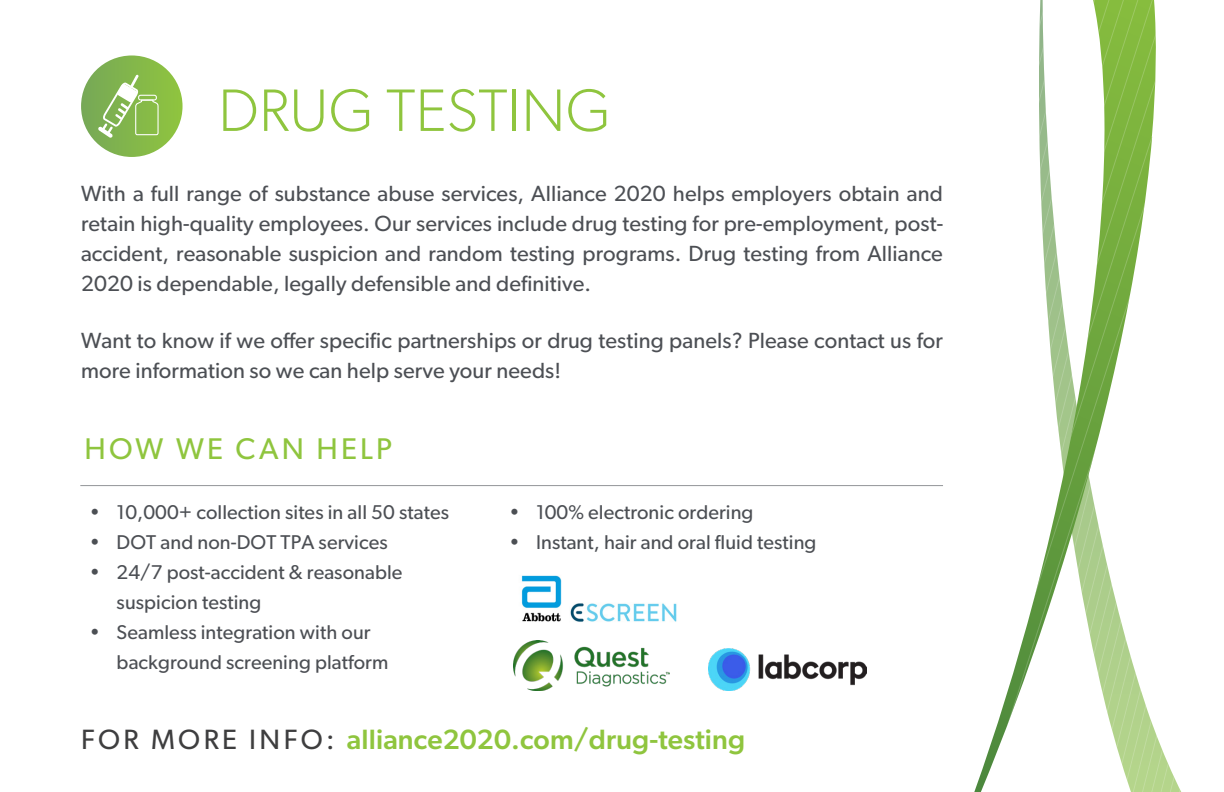
<style>
.page{position:relative;width:1224px;height:792px;background:#fff}
.page>*{position:absolute;margin:0;border:0;box-sizing:border-box;transform-origin:0 0}
.Headlines{font:300 60px "Gibson";letter-spacing:.005em;color:#8fc53e}
.Headlines-2{font:30px "Gibson";letter-spacing:.105em;color:#8fc53e}
.Program_Copy{font:500 28px "Gibson";letter-spacing:.005em;color:#8fc53e}
.Program_Copy-2{font:22px/30px "Gibson";letter-spacing:.005em;color:#4c4f54;text-align:justify}
.t1{font:20px/30px "Gibson";letter-spacing:.005em;color:#4c4f54}
.s1{font-weight:400;color:#3e3e3f}
</style>
<div class="page">
<hr style="left:80px;top:485px;width:863px;height:1px;background:#939598">
<svg style="left:81px;top:55px;width:102px;height:102px;background:#87b94f"></svg>
<svg style="left:98px;top:75px;width:61px;height:63px;background:#99c36d"></svg>
<svg style="left:1157px;top:737px;width:24px;height:55px"></svg>
<svg style="left:974px;top:0;width:183px;height:792px"></svg>
<img style="left:521px;top:575px;width:156px;height:47px">
<img style="left:513px;top:641px;width:156px;height:49px">
<img style="left:708px;top:648px;width:159px;height:42px">
<p class="Headlines" style="left:218px;top:74px;width:394px">DRUG TESTING</p>
<p class="Program_Copy-2" style="left:81px;top:178px;width:864px">With a full range of substance abuse services, Alliance 2020 helps employers obtain and retain high-quality employees. Our services include drug testing for pre-employment, post&shy;accident, reasonable suspicion and random testing programs. Drug testing from Alliance 2020 is dependable, legally defensible and definitive.</p>
<p class="Program_Copy-2" style="left:81px;top:325px;width:863px">Want to know if we offer specific partnerships or drug testing panels? Please contact us for more information so we can help serve your needs!</p>
<p class="Headlines-2" style="left:85px;top:431px;width:309px">HOW WE CAN HELP</p>
<p class="t1" style="left:90px;top:497px;width:361px">• 10,000+ collection sites in all 50 states</p>
<p class="t1" style="left:90px;top:527px;width:299px">• DOT and non-DOT TPA services</p>
<p class="t1" style="left:117px;top:557px;width:287px;text-indent:-27px">• 24/7 post-accident &amp; reasonable suspicion testing</p>
<p class="t1" style="left:117px;top:617px;width:273px;text-indent:-27px">• Seamless integration with our background screening platform</p>
<p class="t1" style="left:509px;top:497px;width:246px">• 100% electronic ordering</p>
<p class="t1" style="left:509px;top:527px;width:309px">• Instant, hair and oral fluid testing</p>
<p class="Program_Copy" style="left:81px;top:722px;width:666px"><span class="s1">FOR MORE INFO:</span> alliance2020.com/drug-testing</p>
</div>
